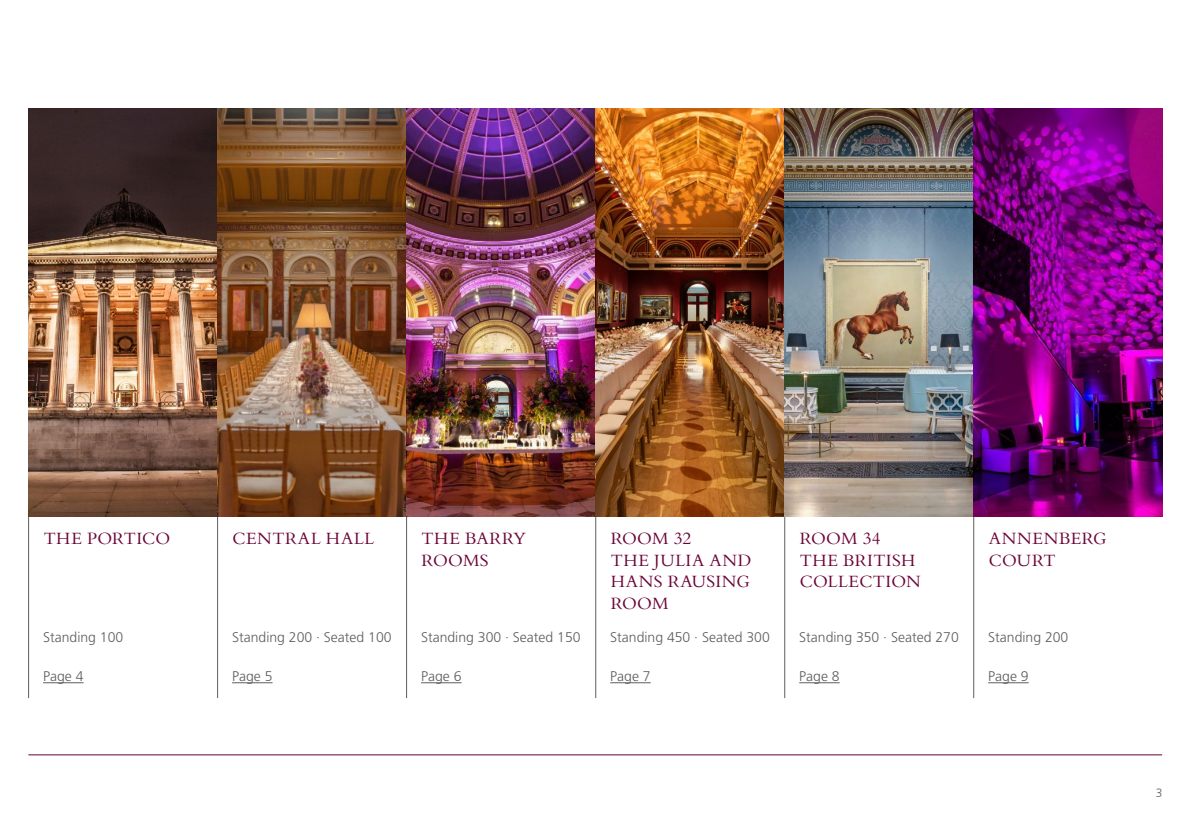
<style>
.page{position:relative;width:1191px;height:840px;background:#fff}
.page>*{position:absolute;margin:0;border:0;box-sizing:border-box;transform-origin:0 0}
.t1{font:18px/21.6px "Bembo Std";letter-spacing:.02em;color:#6a0437}
.t2{font:300 14px "Frutiger LT Std";color:#5f5e5e}
.t3{font:300 12px "Frutiger LT Std";color:#5f5e5e}
</style>
<div class="page">
<hr style="left:28px;top:516px;width:1px;height:181px;background:#5f5e5e">
<hr style="left:973px;top:516px;width:1px;height:181px;background:#5f5e5e">
<hr style="left:784px;top:516px;width:1px;height:181px;background:#5f5e5e">
<hr style="left:595px;top:516px;width:1px;height:181px;background:#5f5e5e">
<hr style="left:406px;top:516px;width:1px;height:181px;background:#5f5e5e">
<hr style="left:217px;top:516px;width:1px;height:181px;background:#5f5e5e">
<img style="left:28px;top:109px;width:1134px;height:407px">
<hr style="left:43px;top:682px;width:41px;height:1px;background:#5f5e5e">
<hr style="left:232px;top:682px;width:40px;height:1px;background:#5f5e5e">
<hr style="left:421px;top:682px;width:40px;height:1px;background:#5f5e5e">
<hr style="left:610px;top:682px;width:40px;height:1px;background:#5f5e5e">
<hr style="left:799px;top:682px;width:40px;height:1px;background:#5f5e5e">
<hr style="left:988px;top:682px;width:40px;height:1px;background:#5f5e5e">
<hr style="left:28px;top:754px;width:1134px;height:1px;background:#6a0437">
<p class="t1" style="left:44px;top:527px;width:128px">THE PORTICO</p>
<p class="t1" style="left:233px;top:527px;width:143px">CENTRAL HALL</p>
<p class="t1" style="left:421px;top:527px;width:106px">THE BARRY<br>ROOMS</p>
<p class="t1" style="left:611px;top:527px;width:142px">ROOM 32<br>THE JULIA AND<br>HANS RAUSING<br>ROOM</p>
<p class="t1" style="left:800px;top:527px;width:122px">ROOM 34<br>THE BRITISH<br>COLLECTION</p>
<p class="t1" style="left:988px;top:527px;width:119px">ANNENBERG<br>COURT</p>
<p class="t2" style="left:43px;top:629px;width:82px">Standing 100</p>
<p class="t2" style="left:232px;top:629px;width:161px">Standing 200 · Seated 100</p>
<p class="t2" style="left:421px;top:629px;width:161px">Standing 300 · Seated 150</p>
<p class="t2" style="left:610px;top:629px;width:161px">Standing 450 · Seated 300</p>
<p class="t2" style="left:799px;top:629px;width:161px">Standing 350 · Seated 270</p>
<p class="t2" style="left:988px;top:629px;width:82px">Standing 200</p>
<p class="t2" style="left:43px;top:668px;width:42px">Page 4</p>
<p class="t2" style="left:232px;top:668px;width:42px">Page 5</p>
<p class="t2" style="left:421px;top:668px;width:42px">Page 6</p>
<p class="t2" style="left:610px;top:668px;width:42px">Page 7</p>
<p class="t2" style="left:799px;top:668px;width:42px">Page 8</p>
<p class="t2" style="left:988px;top:668px;width:42px">Page 9</p>
<p class="t3" style="left:1155px;top:786px;width:8px">3</p>
</div>
